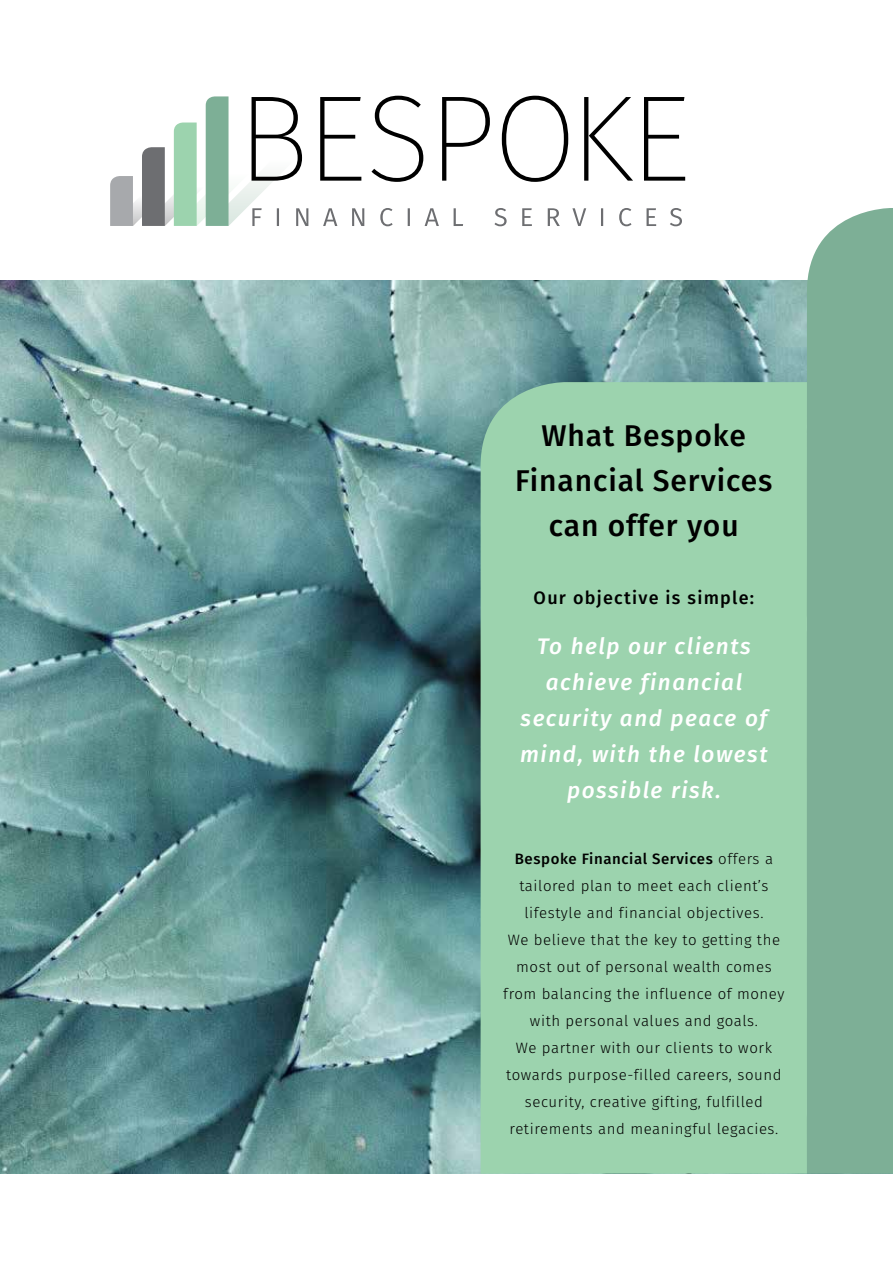
<style>
.page{position:relative;width:893px;height:1263px;background:#fff}
.page>*{position:absolute;margin:0;border:0;box-sizing:border-box;transform-origin:0 0}
.t1{font:500 30px/45px "Fira Sans";letter-spacing:.03em;color:#000;text-align:center}
.t2{font:italic 500 22.5px/36px "Fira Sans";letter-spacing:.07em;color:#fff;text-align:center}
.t3{font:500 18px "Fira Sans";letter-spacing:.07em;color:#000}
.t4{font:300 15px/27px "Fira Sans";letter-spacing:.04em;color:#000;text-align:center}
.s1{font-weight:500}
</style>
<div class="page">
<img style="left:0;top:281px;width:807px;height:893px">
<svg style="left:110px;top:96px;width:575px;height:130px"></svg>
<div style="left:807px;top:208px;width:86px;height:966px;background:#7daf96"></div>
<div style="left:481px;top:382px;width:326px;height:792px;background:#9cd3ae"></div>
<h1 class="t1" style="left:515px;top:412px;width:259px">What Bespoke<br>Financial Services can offer you</h1>
<p class="t3" style="left:534px;top:583px;width:222px">Our objective is simple:</p>
<h2 class="t2" style="left:520px;top:627px;width:249px">To help our clients achieve financial security and peace of mind, with the lowest possible risk.</h2>
<p class="t4" style="left:503px;top:845px;width:283px"><span class="s1">Bespoke Financial Services</span> offers a tailored plan to meet each client’s lifestyle and financial objectives.<br>We believe that the key to getting the most out of personal wealth comes from balancing the influence of money with personal values and goals.<br>We partner with our clients to work towards purpose-filled careers, sound security, creative gifting, fulfilled retirements and meaningful legacies.</p>
</div>
